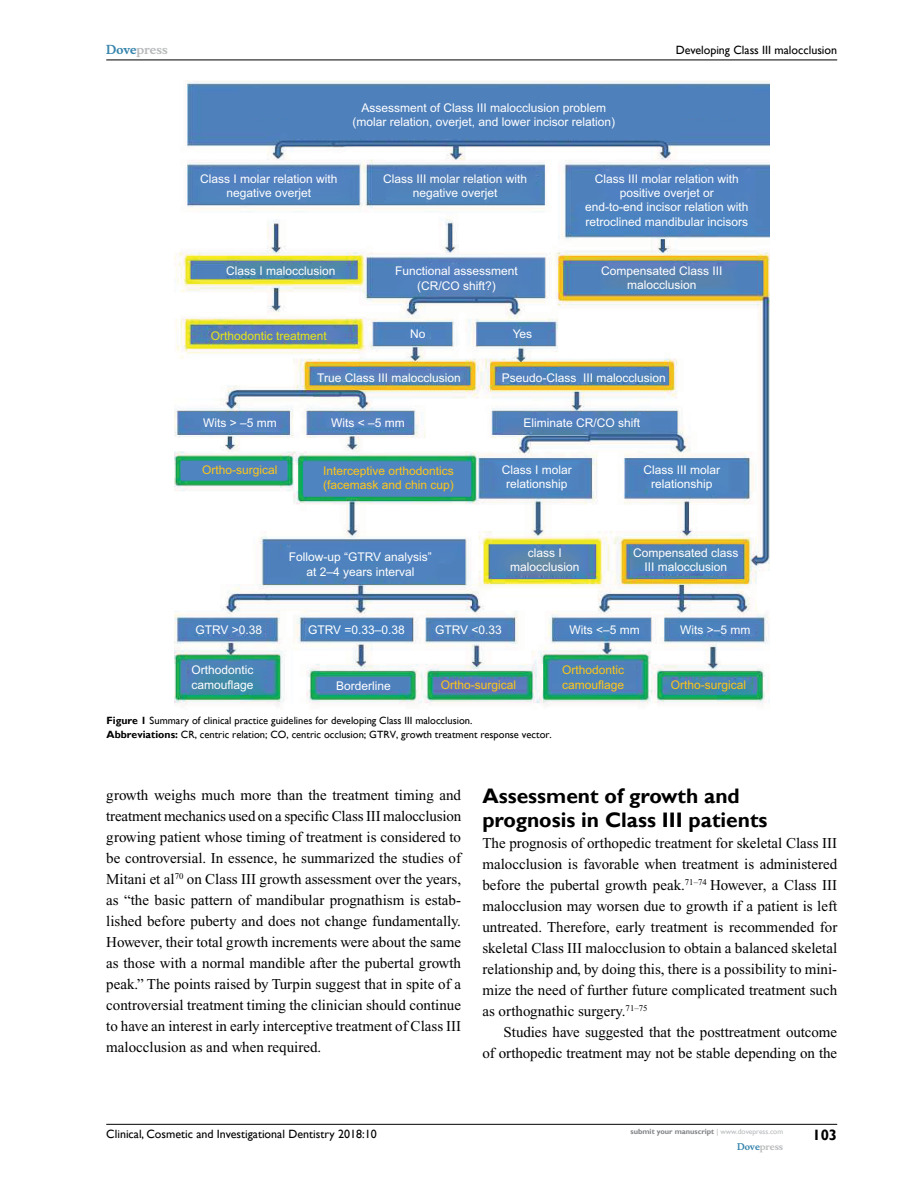
<style>
.page{position:relative;width:918px;height:1188px;background:#fff}
.page>*{position:absolute;margin:0;border:0;box-sizing:border-box;transform-origin:0 0}
.t1{font:700 21px/24px "Gill Sans";color:#000}
.t2{font:15px/21px "Times New Roman";letter-spacing:-.005em;color:#000;text-align:justify}
.t3{font:700 15px "Gill Sans";color:#000}
.t4{font:12px/14.4px "Arial";color:#fff;text-align:center}
.t5{font:12px/14.4px "Arial";color:#ffc518}
.t6{font:12px "Gill Sans";color:#000}
.t7{font:12px "Arial";color:#e7e614}
.t8{font:700 12px "Musee";color:#b8babc}
.t9{font:10.5px/13.5px "Gill Sans";color:#000}
.t10{font:700 9px "Musee";color:#b8babc}
.t11{font:700 7.5px "Gill Sans";color:#808285}
.s1{color:#3785ad}
.s2{font-weight:700}
.s3{font-weight:400;color:#b8babc}
</style>
<div class="page">
<hr style="left:106px;top:1124px;width:731px;height:1px;background:#000">
<hr style="left:106px;top:60px;width:731px;height:1px;background:#000">
<img style="left:174px;top:81px;width:596px;height:623px">
<p class="t8" style="left:106px;top:43px;width:63px"><span class="s1">Dove</span>press</p>
<p class="t6" style="left:676px;top:43px;width:163px">Developing Class III malocclusion</p>
<p class="t4" style="left:353px;top:101px;width:264px">Assessment of Class III malocclusion problem (molar relation, overjet, and lower incisor relation)</p>
<p class="t4" style="left:200px;top:171px;width:139px">Class I molar relation with negative overjet</p>
<p class="t4" style="left:226px;top:264px;width:111px">Class I malocclusion</p>
<p class="t4" style="left:383px;top:171px;width:146px">Class III molar relation with negative overjet</p>
<p class="t4" style="left:585px;top:171px;width:165px">Class III molar relation with positive overjet or<br>end-to-end incisor relation with retroclined mandibular incisors</p>
<p class="t4" style="left:601px;top:263px;width:123px">Compensated Class III malocclusion</p>
<p class="t4" style="left:395px;top:264px;width:124px">Functional assessment (CR/CO shift?)</p>
<p class="t4" style="left:410px;top:326px;width:17px">No</p>
<p class="t4" style="left:317px;top:370px;width:145px">True Class III malocclusion</p>
<p class="t7" style="left:211px;top:328px;width:118px">Orthodontic treatment</p>
<p class="t4" style="left:203px;top:416px;width:75px">Wits &gt; –5 mm</p>
<p class="t5" style="left:202px;top:463px;width:77px">Ortho-surgical</p>
<p class="t5" style="left:323px;top:464px;width:132px">Interceptive orthodontics (facemask and chin cup)</p>
<p class="t4" style="left:331px;top:416px;width:75px">Wits &lt; –5 mm</p>
<p class="t4" style="left:289px;top:550px;width:145px">Follow-up “GTRV analysis” at 2–4 years interval</p>
<p class="t4" style="left:513px;top:327px;width:21px">Yes</p>
<p class="t4" style="left:502px;top:371px;width:166px">Pseudo-Class III malocclusion</p>
<p class="t4" style="left:524px;top:416px;width:118px">Eliminate CR/CO shift</p>
<p class="t4" style="left:502px;top:463px;width:72px">Class I molar relationship</p>
<p class="t4" style="left:644px;top:463px;width:78px">Class III molar relationship</p>
<p class="t4" style="left:510px;top:546px;width:71px">class I malocclusion</p>
<p class="t4" style="left:633px;top:546px;width:107px">Compensated class<br>III malocclusion</p>
<p class="t4" style="left:196px;top:623px;width:68px">GTRV &gt;0.38</p>
<p class="t4" style="left:308px;top:623px;width:98px">GTRV =0.33–0.38</p>
<p class="t4" style="left:435px;top:623px;width:68px">GTRV &lt;0.33</p>
<p class="t4" style="left:569px;top:623px;width:72px">Wits &lt;–5 mm</p>
<p class="t4" style="left:680px;top:623px;width:72px">Wits &gt;–5 mm</p>
<p class="t4" style="left:191px;top:663px;width:64px;text-align:left">Orthodontic camouflage</p>
<p class="t5" style="left:562px;top:663px;width:64px">Orthodontic camouflage</p>
<p class="t4" style="left:336px;top:679px;width:56px">Borderline</p>
<p class="t5" style="left:441px;top:677px;width:77px">Ortho-surgical</p>
<p class="t5" style="left:671px;top:677px;width:77px">Ortho-surgical</p>
<p class="t9" style="left:106px;top:714px;width:447px"><span class="s2">Figure 1</span> Summary of clinical practice guidelines for developing Class III malocclusion.<br><span class="s2">Abbreviations:</span> CR, centric relation; CO, centric occlusion; GTRV, growth treatment response vector.</p>
<p class="t2" style="left:106px;top:785px;width:357px">growth weighs much more than the treatment timing and treatment mechanics used on a specific Class III malocclusion growing patient whose timing of treatment is considered to be controversial. In essence, he summarized the studies of Mitani et al<sup>70</sup> on Class III growth assessment over the years, as “the basic pattern of mandibular prognathism is estab&shy;lished before puberty and does not change fundamentally.<br>However, their total growth increments were about the same as those with a normal mandible after the pubertal growth peak.” The points raised by Turpin suggest that in spite of a controversial treatment timing the clinician should continue to have an interest in early interceptive treatment of Class III malocclusion as and when required.</p>
<h1 class="t1" style="left:482px;top:785px;width:287px">Assessment of growth and prognosis in Class III patients</h1>
<p class="t2" style="left:482px;top:833px;width:356px">The prognosis of orthopedic treatment for skeletal Class III malocclusion is favorable when treatment is administered before the pubertal growth peak.<sup>71–74</sup> However, a Class III malocclusion may worsen due to growth if a patient is left untreated. Therefore, early treatment is recommended for skeletal Class III malocclusion to obtain a balanced skeletal relationship and, by doing this, there is a possibility to mini&shy;mize the need of further future complicated treatment such as orthognathic surgery.<sup>71–75</sup></p>
<p class="t2" style="left:482px;top:1022px;width:356px;text-align:right">Studies have suggested that the posttreatment outcome<br>of orthopedic treatment may not be stable depending on the</p>
<p class="t6" style="left:106px;top:1127px;width:272px">Clinical, Cosmetic and Investigational Dentistry 2018:10</p>
<p class="t11" style="left:631px;top:1127px;width:154px">submit your manuscript <span class="s3">| www.dovepress.com</span></p>
<p class="t10" style="left:737px;top:1141px;width:48px"><span class="s1">Dove</span>press</p>
<p class="t3" style="left:812px;top:1126px;width:26px">103</p>
</div>
